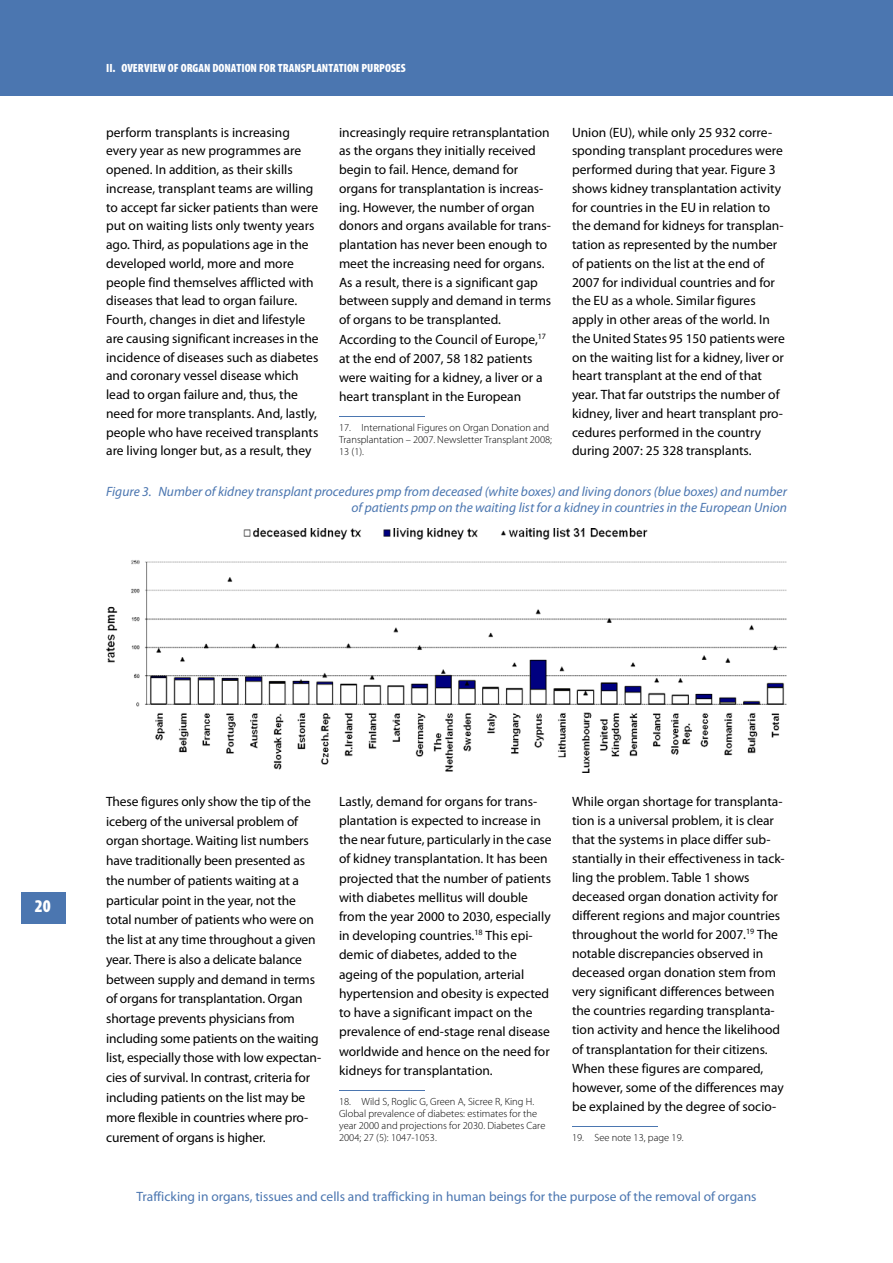
<style>
.page{position:relative;width:893px;height:1263px;background:#fff}
.page>*{position:absolute;margin:0;border:0;box-sizing:border-box;transform-origin:0 0}
.t1{font:900 condensed 18px "Myriad Pro";color:#fff}
.t2{font:13.5px/18.8px "Myriad Pro";color:#000}
.t3{font:italic 13.5px/16.5px "Myriad Pro";color:#4b76b0;text-align:right}
.t4{font:13.5px "Myriad Pro";color:#4b76b0}
.t5{font:900 condensed 12px "Myriad Pro";color:#fff}
.t6{font:300 10.5px/12px "Myriad Pro";letter-spacing:.005em;color:#000}
</style>
<div class="page">
<div style="left:0;top:0;width:892px;height:96px;background:#4b76b0"></div>
<div style="left:21px;top:893px;width:45px;height:30px;background:#4b76b0"></div>
<hr style="left:21px;top:923px;width:45px;height:1px;background:#4b76b0">
<hr style="left:339px;top:416px;width:85px;height:1px;background:#4b76b0">
<img style="left:106px;top:529px;width:680px;height:243px">
<hr style="left:339px;top:1090px;width:85px;height:1px;background:#4b76b0">
<hr style="left:572px;top:1126px;width:85px;height:1px;background:#4b76b0">
<p class="t5" style="left:106px;top:63px;width:301px">II. OVERVIEW OF ORGAN DONATION FOR TRANSPLANTATION PURPOSES</p>
<p class="t2" style="left:106px;top:124px;width:214px">perform transplants is increasing every year as new programmes are opened. In addition, as their skills increase, transplant teams are willing to accept far sicker patients than were put on waiting lists only twenty years ago. Third, as populations age in the developed world, more and more people find themselves afflicted with diseases that lead to organ failure.<br>Fourth, changes in diet and lifestyle are causing significant increases in the incidence of diseases such as diabetes and coronary vessel disease which lead to organ failure and, thus, the need for more transplants. And, lastly, people who have received transplants are living longer but, as a result, they</p>
<p class="t2" style="left:339px;top:124px;width:214px">increasingly require retransplantation as the organs they initially received begin to fail. Hence, demand for organs for transplantation is increas&shy;ing. However, the number of organ donors and organs available for trans&shy;plantation has never been enough to meet the increasing need for organs.<br>As a result, there is a significant gap between supply and demand in terms of organs to be transplanted.</p>
<p class="t2" style="left:572px;top:124px;width:214px">Union (EU), while only 25 932 corre&shy;sponding transplant procedures were performed during that year. Figure 3 shows kidney transplantation activity for countries in the EU in relation to the demand for kidneys for transplan&shy;tation as represented by the number of patients on the list at the end of 2007 for individual countries and for the EU as a whole. Similar figures apply in other areas of the world. In the United States 95 150 patients were on the waiting list for a kidney, liver or heart transplant at the end of that year. That far outstrips the number of kidney, liver and heart transplant pro&shy;cedures performed in the country during 2007: 25 328 transplants.</p>
<p class="t2" style="left:339px;top:332px;width:208px">According to the Council of Europe,<sup>17 </sup>at the end of 2007, 58 182 patients were waiting for a kidney, a liver or a heart transplant in the European</p>
<p class="t6" style="left:339px;top:422px;width:214px">17. International Figures on Organ Donation and<br>Transplantation – 2007. Newsletter Transplant 2008;<br>13 (1).</p>
<p class="t3" style="left:106px;top:484px;width:682px">Figure 3. Number of kidney transplant procedures pmp from deceased (white boxes) and living donors (blue boxes) and number of patients pmp on the waiting list for a kidney in countries in the European Union</p>
<h1 class="t1" style="left:35px;top:900px;width:18px">20</h1>
<p class="t2" style="left:106px;top:792px;width:216px;line-height:19.8px">These figures only show the tip of the iceberg of the universal problem of organ shortage. Waiting list numbers have traditionally been presented as the number of patients waiting at a particular point in the year, not the total number of patients who were on the list at any time throughout a given year. There is also a delicate balance between supply and demand in terms of organs for transplantation. Organ shortage prevents physicians from including some patients on the waiting list, especially those with low expectan&shy;cies of survival. In contrast, criteria for including patients on the list may be more flexible in countries where pro&shy;curement of organs is higher.</p>
<p class="t2" style="left:339px;top:793px;width:214px;line-height:19.2px">Lastly, demand for organs for trans&shy;plantation is expected to increase in the near future, particularly in the case of kidney transplantation. It has been projected that the number of patients with diabetes mellitus will double from the year 2000 to 2030, especially in developing countries.<sup>18</sup> This epi&shy;demic of diabetes, added to the ageing of the population, arterial hypertension and obesity is expected to have a significant impact on the prevalence of end-stage renal disease worldwide and hence on the need for kidneys for transplantation.</p>
<p class="t2" style="left:572px;top:793px;width:214px">While organ shortage for transplanta&shy;tion is a universal problem, it is clear that the systems in place differ sub&shy;stantially in their effectiveness in tack&shy;ling the problem. Table 1 shows deceased organ donation activity for different regions and major countries throughout the world for 2007.<sup>19</sup> The notable discrepancies observed in deceased organ donation stem from very significant differences between the countries regarding transplanta&shy;tion activity and hence the likelihood of transplantation for their citizens.<br>When these figures are compared, however, some of the differences may be explained by the degree of socio-</p>
<p class="t6" style="left:339px;top:1096px;width:208px">18. Wild S, Roglic G, Green A, Sicree R, King H.<br>Global prevalence of diabetes: estimates for the year 2000 and projections for 2030. Diabetes Care 2004; 27 (5): 1047-1053.</p>
<p class="t6" style="left:572px;top:1132px;width:113px">19. See note 13, page 19.</p>
<p class="t4" style="left:136px;top:1192px;width:621px">Trafficking in organs, tissues and cells and trafficking in human beings for the purpose of the removal of organs</p>
</div>
